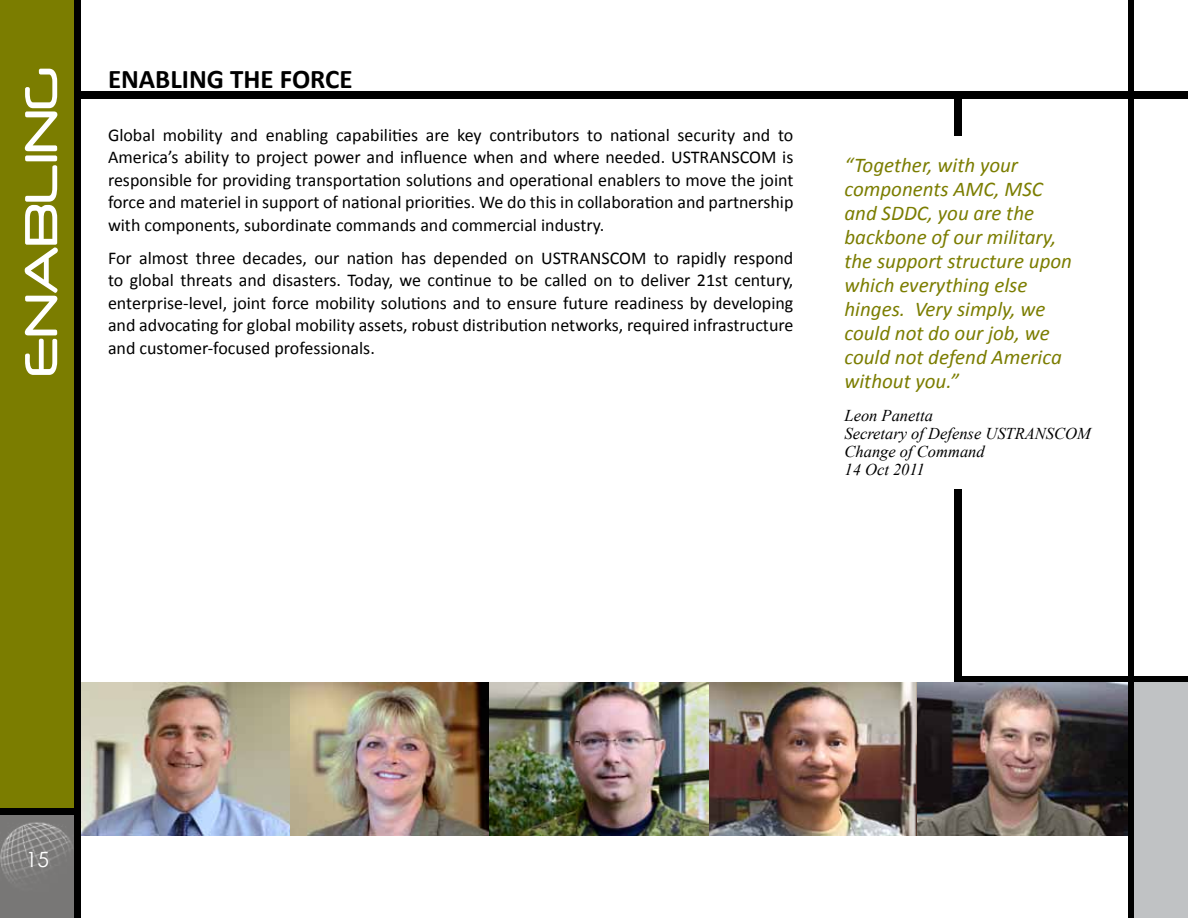
<style>
.page{position:relative;width:1188px;height:918px;background:#fff}
.page>*{position:absolute;margin:0;border:0;box-sizing:border-box;transform-origin:0 0}
.t1{font:54px "Neuropol";color:#fff}
.t2{font:700 27px "Calibri";color:#000}
.t3{font:italic 21px/24px "Calibri";color:#7b7d00}
.t4{font:21px "Century Gothic";color:#fff}
.t5{font:18px/22.5px "Calibri";color:#000;text-align:justify}
.t6{font:italic 16.5px/18px "Times New Roman";color:#000}
</style>
<div class="page">
<div style="left:81px;top:92px;width:1107px;height:7px;background:#000"></div>
<div style="left:954px;top:676px;width:234px;height:6px;background:#000"></div>
<div style="left:0;top:0;width:75px;height:814px;background:#7b7d00"></div>
<div style="left:0;top:814px;width:75px;height:104px;background:#787776"></div>
<div style="left:1134px;top:682px;width:54px;height:236px;background:#c0c2c4"></div>
<img style="left:0;top:815px;width:75px;height:89px">
<div style="left:954px;top:92px;width:7px;height:44px;background:#000"></div>
<div style="left:954px;top:489px;width:7px;height:194px;background:#000"></div>
<img style="left:81px;top:682px;width:1047px;height:154px">
<div style="left:1128px;top:0;width:6px;height:918px;background:#000"></div>
<div style="left:0;top:808px;width:80px;height:6px;background:#000"></div>
<div style="left:75px;top:0;width:6px;height:918px;background:#000"></div>
<h1 class="t1" style="left:12px;top:376px;width:310px;rotate:-90deg">ENABLING</h1>
<h2 class="t2" style="left:108px;top:62px;width:246px">ENABLING THE FORCE</h2>
<p class="t5" style="left:108px;top:123px;width:687px">Global mobility and enabling capabilities are key contributors to national security and to America’s ability to project power and influence when and where needed. USTRANSCOM is responsible for providing transportation solutions and operational enablers to move the joint force and materiel in support of national priorities. We do this in collaboration and partnership with components, subordinate commands and commercial industry.</p>
<p class="t5" style="left:108px;top:246px;width:687px">For almost three decades, our nation has depended on USTRANSCOM to rapidly respond to global threats and disasters. Today, we continue to be called on to deliver 21st century, enterprise-level, joint force mobility solutions and to ensure future readiness by developing and advocating for global mobility assets, robust distribution networks, required infrastructure and customer-focused professionals.</p>
<p class="t3" style="left:844px;top:152px;width:229px">“Together, with your components AMC, MSC and SDDC, you are the backbone of our military, the support structure upon which everything else hinges. Very simply, we could not do our job, we could not defend America without you.”</p>
<p class="t6" style="left:844px;top:406px;width:248px">Leon Panetta<br>Secretary of Defense USTRANSCOM<br>Change of Command<br>14 Oct 2011</p>
<p class="t4" style="left:26px;top:844px;width:25px">15</p>
</div>
